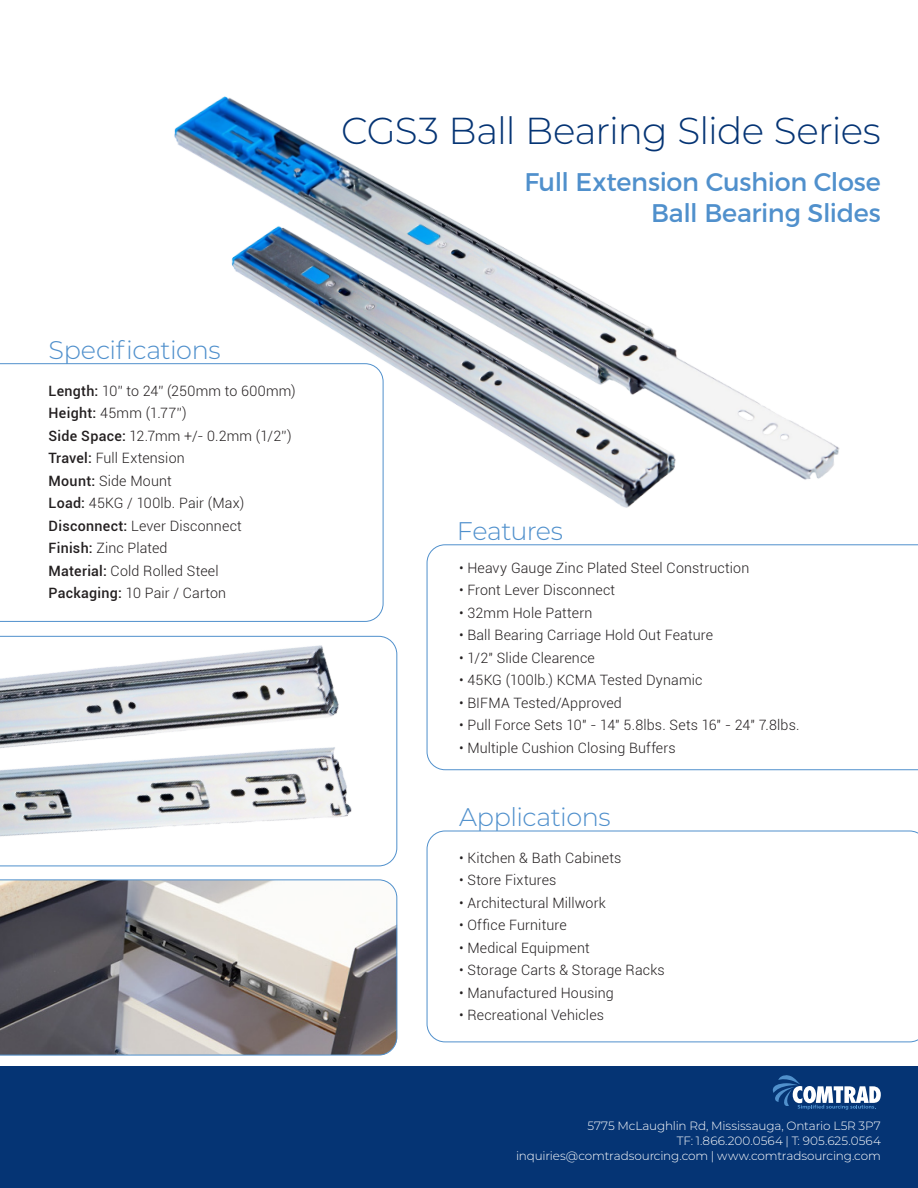
<style>
.page{position:relative;width:918px;height:1188px;background:#fff}
.page>*{position:absolute;margin:0;border:0;box-sizing:border-box;transform-origin:0 0}
.Front_PG_-_Head_1{font:300 37.5px "Montserrat";letter-spacing:-.02em;color:#053474}
.Front_PG_-_Head_2{font:25.5px "Montserrat";letter-spacing:-.015em;color:#5090cc}
.Front_PG_-_Frame_Head{font:300 25.5px "Montserrat";letter-spacing:-.02em;color:#5090cc}
.Body_text{font:300 14.25px "Roboto";letter-spacing:.01em;color:#231f20}
.t1{font:300 12px/15px "Montserrat";letter-spacing:-.01em;color:#fff;text-align:right}
.s1{font-weight:500}
</style>
<div class="page">
<div style="left:0;top:1066px;width:918px;height:122px;background:#053474"></div>
<svg style="left:772px;top:1075px;width:109px;height:35px"></svg>
<svg style="left:0;top:363px;width:383px;height:259px"></svg>
<svg style="left:0;top:636px;width:397px;height:230px"></svg>
<svg style="left:0;top:880px;width:397px;height:175px;background:#969394"></svg>
<svg style="left:427px;top:545px;width:491px;height:225px"></svg>
<svg style="left:427px;top:831px;width:491px;height:211px"></svg>
<img style="left:120px;top:96px;width:720px;height:441px">
<img style="left:201px;top:188px;width:496px;height:355px">
<p class="Front_PG_-_Frame_Head" style="left:49px;top:332px;width:174px">Specifications</p>
<p class="Body_text" style="left:49px;top:381px;width:249px"><span class="s1">Length:</span> 10” to 24” (250mm to 600mm)</p>
<p class="Body_text" style="left:49px;top:403px;width:140px"><span class="s1">Height:</span> 45mm (1.77”)</p>
<p class="Body_text" style="left:49px;top:426px;width:244px"><span class="s1">Side Space:</span> 12.7mm +/- 0.2mm (1/2”)</p>
<p class="Body_text" style="left:49px;top:448px;width:138px"><span class="s1">Travel:</span> Full Extension</p>
<p class="Body_text" style="left:49px;top:471px;width:125px"><span class="s1">Mount:</span> Side Mount</p>
<p class="Body_text" style="left:49px;top:493px;width:197px"><span class="s1">Load:</span> 45KG / 100lb. Pair (Max)</p>
<p class="Body_text" style="left:49px;top:516px;width:195px"><span class="s1">Disconnect:</span> Lever Disconnect</p>
<p class="Body_text" style="left:49px;top:538px;width:120px"><span class="s1">Finish:</span> Zinc Plated</p>
<p class="Body_text" style="left:49px;top:561px;width:172px"><span class="s1">Material:</span> Cold Rolled Steel</p>
<p class="Body_text" style="left:49px;top:583px;width:179px"><span class="s1">Packaging:</span> 10 Pair / Carton</p>
<p class="Front_PG_-_Head_1" style="left:341px;top:106px;width:541px">CGS3 Ball Bearing Slide Series</p>
<p class="Front_PG_-_Head_2" style="left:525px;top:166px;width:358px">Full Extension Cushion Close</p>
<p class="Front_PG_-_Head_2" style="left:651px;top:197px;width:231px">Ball Bearing Slides</p>
<p class="Front_PG_-_Frame_Head" style="left:457px;top:513px;width:108px">Features</p>
<p class="Body_text" style="left:459px;top:558px;width:292px">• Heavy Gauge Zinc Plated Steel Construction</p>
<p class="Body_text" style="left:459px;top:581px;width:158px">• Front Lever Disconnect</p>
<p class="Body_text" style="left:459px;top:603px;width:135px">• 32mm Hole Pattern</p>
<p class="Body_text" style="left:459px;top:626px;width:256px">• Ball Bearing Carriage Hold Out Feature</p>
<p class="Body_text" style="left:459px;top:648px;width:137px">• 1/2" Slide Clearence</p>
<p class="Body_text" style="left:459px;top:671px;width:245px">• 45KG (100lb.) KCMA Tested Dynamic</p>
<p class="Body_text" style="left:459px;top:693px;width:164px">• BIFMA Tested/Approved</p>
<p class="Body_text" style="left:459px;top:716px;width:342px">• Pull Force Sets 10" - 14" 5.8lbs. Sets 16" - 24" 7.8lbs.</p>
<p class="Body_text" style="left:459px;top:738px;width:218px">• Multiple Cushion Closing Buffers</p>
<p class="Front_PG_-_Frame_Head" style="left:459px;top:800px;width:153px">Applications</p>
<p class="Body_text" style="left:459px;top:848px;width:164px">• Kitchen &amp; Bath Cabinets</p>
<p class="Body_text" style="left:459px;top:870px;width:99px">• Store Fixtures</p>
<p class="Body_text" style="left:459px;top:893px;width:148px">• Architectural Millwork</p>
<p class="Body_text" style="left:459px;top:915px;width:109px">• Office Furniture</p>
<p class="Body_text" style="left:459px;top:938px;width:132px">• Medical Equipment</p>
<p class="Body_text" style="left:459px;top:960px;width:207px">• Storage Carts &amp; Storage Racks</p>
<p class="Body_text" style="left:459px;top:983px;width:156px">• Manufactured Housing</p>
<p class="Body_text" style="left:459px;top:1005px;width:147px">• Recreational Vehicles</p>
<p class="t1" style="left:516px;top:1118px;width:366px">5775 McLaughlin Rd, Mississauga, Ontario L5R 3P7<br>TF: 1.866.200.0564 | T: 905.625.0564 inquiries@comtradsourcing.com | www.comtradsourcing.com</p>
</div>
